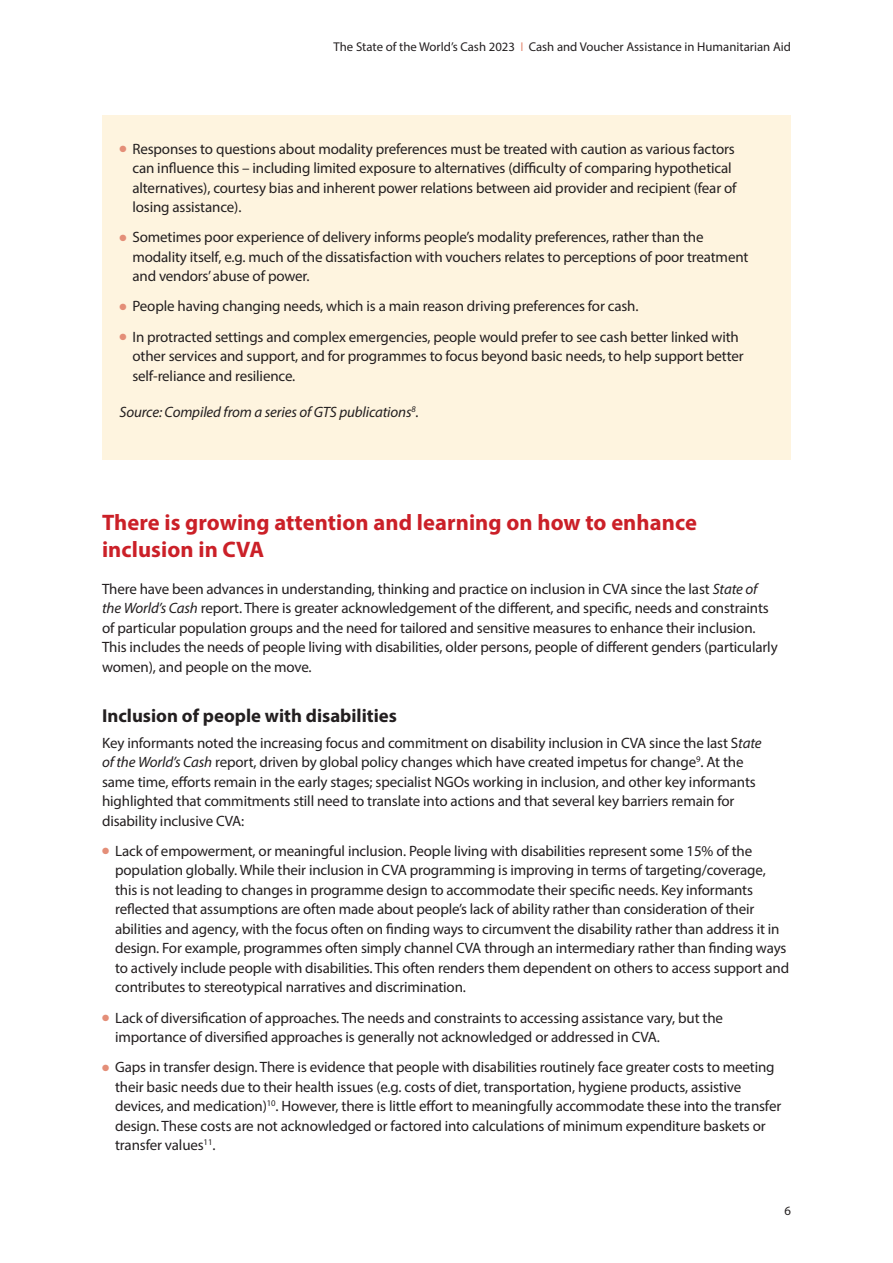
<style>
.page{position:relative;width:893px;height:1263px;background:#fff}
.page>*{position:absolute;margin:0;border:0;box-sizing:border-box;transform-origin:0 0}
.t1{font:700 22.5px/27px "Myriad Pro";letter-spacing:.005em;color:#cb2028}
.t2{font:700 18.75px "Myriad Pro";color:#231f20}
.t3{font:15px/19.5px "Myriad Pro";letter-spacing:-.01em;color:#231f20}
.t4{font:italic 15px "Myriad Pro";letter-spacing:-.01em;color:#231f20}
.t5{font:12.75px "Myriad Pro";color:#231f20}
.s1{color:#e48e78}
.s2{font-style:italic}
</style>
<div class="page">
<div style="left:102px;top:115px;width:689px;height:345px;background:#fef4df"></div>
<p class="t5" style="left:334px;top:39px;width:459px">The State of the World’s Cash 2023 <span class="s1">I</span> Cash and Voucher Assistance in Humanitarian Aid</p>
<p class="t3" style="left:132px;top:139px;width:606px;text-indent:-13px"><span class="s1">●</span> Responses to questions about modality preferences must be treated with caution as various factors can influence this – including limited exposure to alternatives (difficulty of comparing hypothetical alternatives), courtesy bias and inherent power relations between aid provider and recipient (fear of losing assistance).</p>
<p class="t3" style="left:132px;top:227px;width:617px;text-indent:-13px"><span class="s1">●</span> Sometimes poor experience of delivery informs people’s modality preferences, rather than the modality itself, e.g. much of the dissatisfaction with vouchers relates to perceptions of poor treatment and vendors’ abuse of power.</p>
<p class="t3" style="left:119px;top:296px;width:521px"><span class="s1">●</span> People having changing needs, which is a main reason driving preferences for cash.</p>
<p class="t3" style="left:132px;top:327px;width:613px;text-indent:-13px"><span class="s1">●</span> In protracted settings and complex emergencies, people would prefer to see cash better linked with other services and support, and for programmes to focus beyond basic needs, to help support better self-reliance and resilience.</p>
<p class="t4" style="left:119px;top:403px;width:301px">Source: Compiled from a series of GTS publications<sup>8</sup>.</p>
<p class="t1" style="left:102px;top:508px;width:596px">There is growing attention and learning on how to enhance inclusion in CVA</p>
<p class="t3" style="left:102px;top:579px;width:677px">There have been advances in understanding, thinking and practice on inclusion in CVA since the last <span class="s2">State of the World’s Cash</span> report. There is greater acknowledgement of the different, and specific, needs and constraints of particular population groups and the need for tailored and sensitive measures to enhance their inclusion.<br>This includes the needs of people living with disabilities, older persons, people of different genders (particularly women), and people on the move.</p>
<p class="t2" style="left:102px;top:704px;width:296px">Inclusion of people with disabilities</p>
<p class="t3" style="left:102px;top:733px;width:661px">Key informants noted the increasing focus and commitment on disability inclusion in CVA since the last S<span class="s2">tate of the World’s Cash</span> report, driven by global policy changes which have created impetus for change<sup>9</sup>. At the same time, efforts remain in the early stages; specialist NGOs working in inclusion, and other key informants highlighted that commitments still need to translate into actions and that several key barriers remain for disability inclusive CVA:</p>
<p class="t3" style="left:115px;top:841px;width:675px;text-indent:-13px"><span class="s1">●</span> Lack of empowerment, or meaningful inclusion. People living with disabilities represent some 15% of the population globally. While their inclusion in CVA programming is improving in terms of targeting/coverage, this is not leading to changes in programme design to accommodate their specific needs. Key informants reflected that assumptions are often made about people’s lack of ability rather than consideration of their abilities and agency, with the focus often on finding ways to circumvent the disability rather than address it in design. For example, programmes often simply channel CVA through an intermediary rather than finding ways to actively include people with disabilities. This often renders them dependent on others to access support and contributes to stereotypical narratives and discrimination.</p>
<p class="t3" style="left:115px;top:1007px;width:609px;text-indent:-13px"><span class="s1">●</span> Lack of diversification of approaches. The needs and constraints to accessing assistance vary, but the importance of diversified approaches is generally not acknowledged or addressed in CVA.</p>
<p class="t3" style="left:115px;top:1057px;width:668px;text-indent:-13px"><span class="s1">●</span> Gaps in transfer design. There is evidence that people with disabilities routinely face greater costs to meeting their basic needs due to their health issues (e.g. costs of diet, transportation, hygiene products, assistive devices, and medication)<sup>10</sup>. However, there is little effort to meaningfully accommodate these into the transfer design. These costs are not acknowledged or factored into calculations of minimum expenditure baskets or transfer values<sup>11</sup>.</p>
<p class="t5" style="left:784px;top:1203px;width:8px">6</p>
</div>
